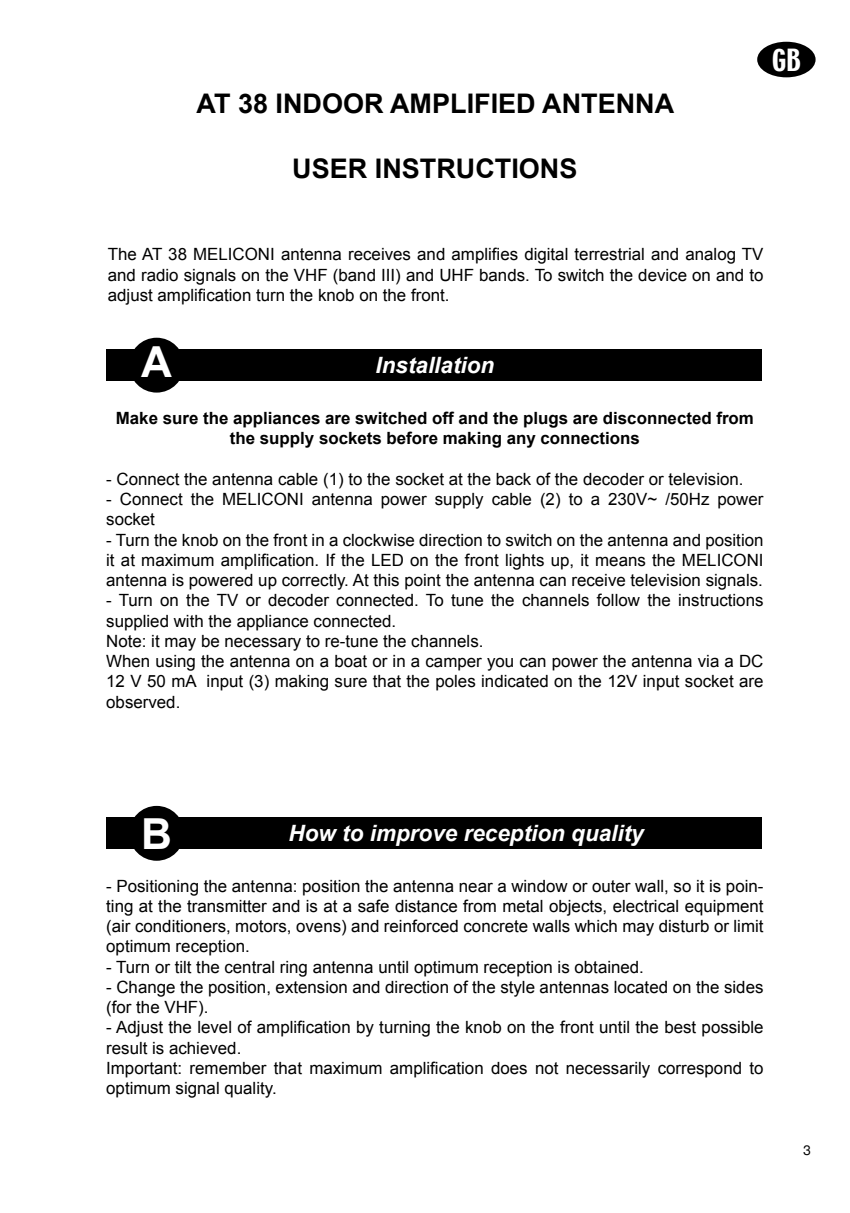
<style>
.page{position:relative;width:850px;height:1213px;background:#fff}
.page>*{position:absolute;margin:0;border:0;box-sizing:border-box;transform-origin:0 0}
.t1{font:700 42.75px "Arial";color:#fff}
.t2{font:700 27px "Arial";color:#000}
.t3{font:27px "Techno";color:#fff}
.t4{font:italic 700 22.5px "Arial";color:#fff}
.t5{font:16.88px/20.2px "Arial";color:#000}
.t6{font:700 16.88px/20.2px "Arial";color:#000;text-align:center}
.t7{font:13.5px "Pragmatica TT";color:#000}
</style>
<div class="page">
<div style="left:757px;top:42px;width:58px;height:35px;background:#000;border-radius:50%"></div>
<div style="left:106px;top:349px;width:655px;height:32px;background:#000"></div>
<div style="left:129px;top:338px;width:55px;height:55px;background:#000;border-radius:50%"></div>
<div style="left:106px;top:818px;width:655px;height:31px;background:#000"></div>
<div style="left:129px;top:806px;width:55px;height:55px;background:#000;border-radius:50%"></div>
<h2 class="t2" style="left:196px;top:89px;width:479px">AT 38 INDOOR AMPLIFIED ANTENNA</h2>
<h2 class="t2" style="left:292px;top:153px;width:287px">USER INSTRUCTIONS</h2>
<h2 class="t3" style="left:772px;top:44px;width:30px">GB</h2>
<p class="t5" style="left:108px;top:244px;width:657px;line-height:20.9px;text-align:justify">The AT 38 MELICONI antenna receives and amplifies digital terrestrial and analog TV and radio signals on the VHF (band III) and UHF bands. To switch the device on and to adjust amplification turn the knob on the front.</p>
<h1 class="t1" style="left:141px;top:338px;width:32px">A</h1>
<h3 class="t4" style="left:375px;top:353px;width:120px">Installation</h3>
<p class="t6" style="left:116px;top:408px;width:639px">Make sure the appliances are switched off and the plugs are disconnected from the supply sockets before making any connections</p>
<p class="t5" style="left:106px;top:469px;width:638px">- Connect the antenna cable (1) to the socket at the back of the decoder or television.</p>
<p class="t5" style="left:106px;top:489px;width:658px">- Connect the MELICONI antenna power supply cable (2) to a 230V~ /50Hz power socket</p>
<p class="t5" style="left:106px;top:530px;width:658px;text-align:justify">- Turn the knob on the front in a clockwise direction to switch on the antenna and position it at maximum amplification. If the LED on the front lights up, it means the MELICONI antenna is powered up correctly. At this point the antenna can receive television signals.</p>
<p class="t5" style="left:106px;top:590px;width:658px">- Turn on the TV or decoder connected. To tune the channels follow the instructions supplied with the appliance connected.<br>Note: it may be necessary to re-tune the channels.<br>When using the antenna on a boat or in a camper you can power the antenna via a DC 12 V 50 mA input (3) making sure that the poles indicated on the 12V input socket are observed.</p>
<h1 class="t1" style="left:141px;top:810px;width:32px">B</h1>
<h3 class="t4" style="left:288px;top:821px;width:357px">How to improve reception quality</h3>
<p class="t5" style="left:106px;top:876px;width:658px;text-align:justify">- Positioning the antenna: position the antenna near a window or outer wall, so it is poin&shy;ting at the transmitter and is at a safe distance from metal objects, electrical equipment (air conditioners, motors, ovens) and reinforced concrete walls which may disturb or limit optimum reception.</p>
<p class="t5" style="left:106px;top:957px;width:539px">- Turn or tilt the central ring antenna until optimum reception is obtained.</p>
<p class="t5" style="left:106px;top:977px;width:658px">- Change the position, extension and direction of the style antennas located on the sides (for the VHF).</p>
<p class="t5" style="left:106px;top:1017px;width:658px">- Adjust the level of amplification by turning the knob on the front until the best possible result is achieved.<br>Important: remember that maximum amplification does not necessarily correspond to optimum signal quality.</p>
<p class="t7" style="left:803px;top:1142px;width:9px">3</p>
</div>
